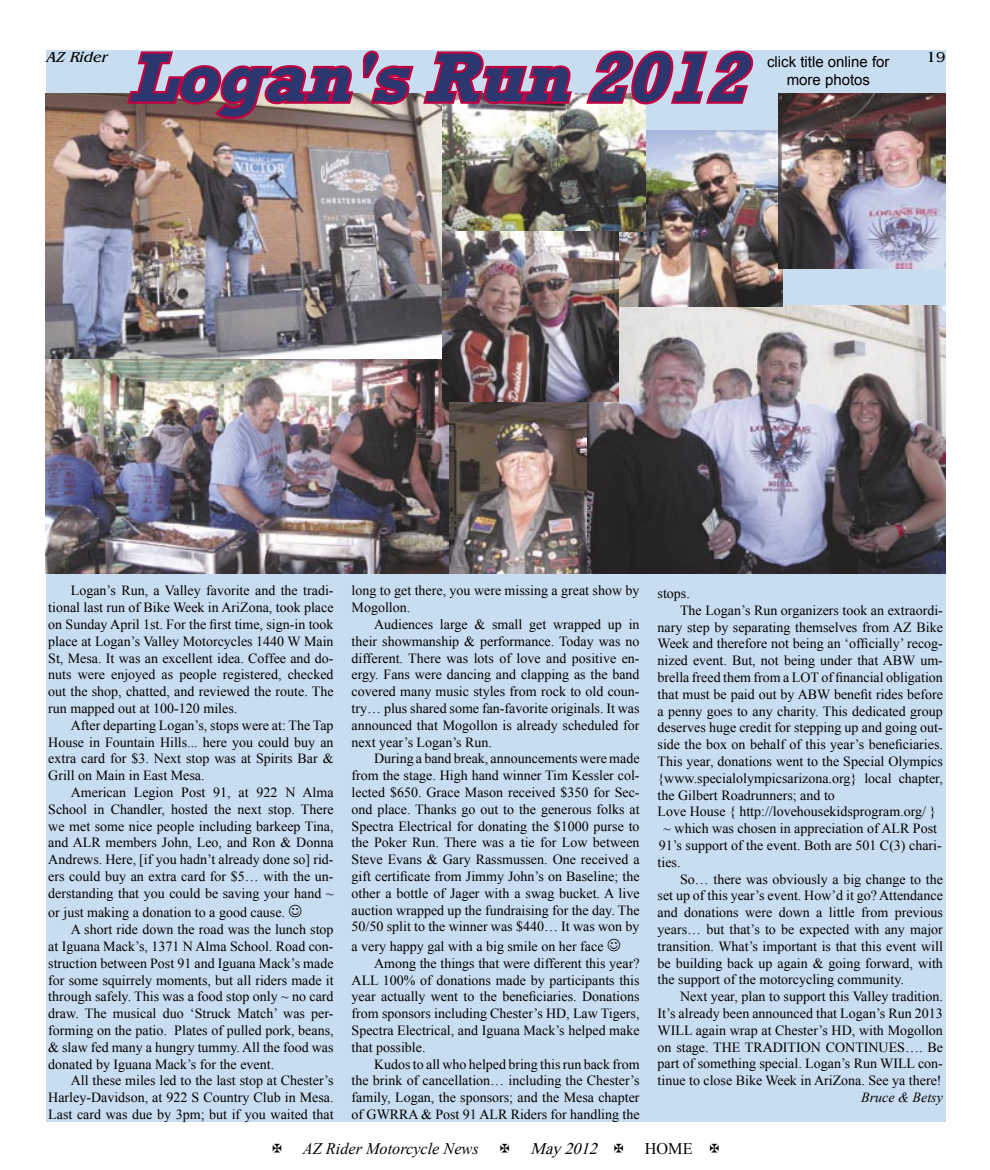
<style>
.page{position:relative;width:990px;height:1170px;background:#fff}
.page>*{position:absolute;margin:0;border:0;box-sizing:border-box;transform-origin:0 0}
.t1{font:italic 700 70px "Rockwell";color:#2b376e}
.t2{font:italic 16.25px "Times New Roman";color:#000}
.t3{font:italic 16.25px "Times New Roman";color:#000}
.t4{font:16.25px "Times New Roman";color:#000}
.t5{font:15px/18px "Arial";color:#000;text-align:center}
.t6{font:italic 15px "Benguiat";color:#000}
.t7{font:15px "Benguiat";color:#000}
.t8{font:14px/16.8px "Times New Roman";color:#000;text-align:justify}
.t9{font:italic 14px "Times New Roman";color:#000}
</style>
<div class="page">
<div style="left:46px;top:51px;width:900px;height:1071px;background:#c8ddef"></div>
<img style="left:449px;top:401px;width:143px;height:173px">
<img style="left:46px;top:93px;width:397px;height:267px">
<img style="left:588px;top:306px;width:358px;height:267px">
<img style="left:46px;top:360px;width:402px;height:214px">
<img style="left:619px;top:130px;width:163px;height:176px">
<img style="left:779px;top:93px;width:167px;height:176px">
<img style="left:443px;top:93px;width:202px;height:139px">
<img style="left:442px;top:231px;width:176px;height:170px">
<svg style="left:124px;top:50px;width:451px;height:72px"></svg>
<svg style="left:583px;top:50px;width:174px;height:57px"></svg>
<p class="t6" style="left:46px;top:49px;width:67px">AZ Rider</p>
<p class="t1" style="left:128px;top:35px;width:642px">Logan'sRun 2012</p>
<p class="t5" style="left:767px;top:53px;width:124px">click title online for more photos</p>
<p class="t7" style="left:926px;top:49px;width:21px">19</p>
<p class="t8" style="left:48px;top:582px;width:287px;text-indent:22px">Logan’s Run, a Valley favorite and the tradi&shy;tional last run of Bike Week in AriZona, took place on Sunday April 1st. For the first time, sign-in took place at Logan’s Valley Motorcycles 1440 W Main St, Mesa. It was an excellent idea. Coffee and do&shy;nuts were enjoyed as people registered, checked out the shop, chatted, and reviewed the route. The run mapped out at 100-120 miles.</p>
<p class="t8" style="left:48px;top:717px;width:287px;text-indent:22px">After departing Logan’s, stops were at: The Tap House in Fountain Hills... here you could buy an extra card for $3. Next stop was at Spirits Bar &amp; Grill on Main in East Mesa.</p>
<p class="t8" style="left:48px;top:784px;width:287px;text-indent:22px">American Legion Post 91, at 922 N Alma School in Chandler, hosted the next stop. There we met some nice people including barkeep Tina, and ALR members John, Leo, and Ron &amp; Donna Andrews. Here, [if you hadn’t already done so] rid&shy;ers could buy an extra card for $5… with the un&shy;derstanding that you could be saving your hand ~</p>
<p class="t8" style="left:48px;top:904px;width:238px">or just making a donation to a good cause.</p>
<p class="t8" style="left:48px;top:921px;width:287px;text-indent:22px">A short ride down the road was the lunch stop at Iguana Mack’s, 1371 N Alma School. Road con&shy;struction between Post 91 and Iguana Mack’s made for some squirrely moments, but all riders made it through safely. This was a food stop only ~ no card draw. The musical duo ‘Struck Match’ was per&shy;forming on the patio. Plates of pulled pork, beans, &amp; slaw fed many a hungry tummy. All the food was donated by Iguana Mack’s for the event.</p>
<p class="t8" style="left:48px;top:1072px;width:287px;text-indent:22px">All these miles led to the last stop at Chester’s Harley-Davidson, at 922 S Country Club in Mesa.<br>Last card was due by 3pm; but if you waited that</p>
<p class="t8" style="left:352px;top:582px;width:289px">long to get there, you were missing a great show by<br>Mogollon.</p>
<p class="t8" style="left:352px;top:616px;width:289px;text-indent:22px">Audiences large &amp; small get wrapped up in their showmanship &amp; performance. Today was no different. There was lots of love and positive en&shy;ergy. Fans were dancing and clapping as the band covered many music styles from rock to old coun&shy;try… plus shared some fan-favorite originals. It was announced that Mogollon is already scheduled for next year’s Logan’s Run.</p>
<p class="t8" style="left:352px;top:750px;width:290px;text-indent:22px">During a band break, announcements were made from the stage. High hand winner Tim Kessler col&shy;lected $650. Grace Mason received $350 for Sec&shy;ond place. Thanks go out to the generous folks at Spectra Electrical for donating the $1000 purse to the Poker Run. There was a tie for Low between Steve Evans &amp; Gary Rassmussen. One received a gift certificate from Jimmy John’s on Baseline; the other a bottle of Jager with a swag bucket. A live auction wrapped up the fundraising for the day. The 50/50 split to the winner was $440… It was won by</p>
<p class="t8" style="left:352px;top:938px;width:253px">a very happy gal with a big smile on her face</p>
<p class="t8" style="left:352px;top:955px;width:290px;text-indent:22px">Among the things that were different this year?<br>ALL 100% of donations made by participants this year actually went to the beneficiaries. Donations from sponsors including Chester’s HD, Law Tigers, Spectra Electrical, and Iguana Mack’s helped make that possible.</p>
<p class="t8" style="left:352px;top:1055px;width:290px;text-indent:22px">Kudos to all who helped bring this run back from the brink of cancellation… including the Chester’s family, Logan, the sponsors; and the Mesa chapter of GWRRA &amp; Post 91 ALR Riders for handling the</p>
<p class="t8" style="left:658px;top:585px;width:34px">stops.</p>
<p class="t8" style="left:658px;top:602px;width:287px;text-indent:22px">The Logan’s Run organizers took an extraordi&shy;nary step by separating themselves from AZ Bike Week and therefore not being an ‘officially’ recog&shy;nized event. But, not being under that ABW um&shy;brella freed them from a LOT of financial obligation that must be paid out by ABW benefit rides before a penny goes to any charity. This dedicated group deserves huge credit for stepping up and going out&shy;side the box on behalf of this year’s beneficiaries.<br>This year, donations went to the Special Olympics {www.specialolympicsarizona.org} local chapter, the Gilbert Roadrunners; and to</p>
<p class="t8" style="left:658px;top:803px;width:280px">Love House { http://lovehousekidsprogram.org/ }</p>
<p class="t8" style="left:658px;top:820px;width:286px;text-align:left;text-indent:6px">~ which was chosen in appreciation of ALR Post<br>91’s support of the event. Both are 501 C(3) chari&shy;ties.</p>
<p class="t8" style="left:658px;top:870px;width:287px;text-indent:22px">So… there was obviously a big change to the set up of this year’s event. How’d it go? Attendance and donations were down a little from previous years… but that’s to be expected with any major transition. What’s important is that this event will be building back up again &amp; going forward, with the support of the motorcycling community.</p>
<p class="t8" style="left:658px;top:988px;width:287px;text-indent:22px">Next year, plan to support this Valley tradition.<br>It’s already been announced that Logan’s Run 2013<br>WILL again wrap at Chester’s HD, with Mogollon on stage. THE TRADITION CONTINUES…. Be part of something special. Logan’s Run WILL con&shy;tinue to close Bike Week in AriZona. See ya there!</p>
<p class="t9" style="left:861px;top:1088px;width:83px">Bruce &amp; Betsy</p>
<p class="t2" style="left:303px;top:1138px;width:177px">AZ Rider Motorcycle News</p>
<p class="t3" style="left:531px;top:1138px;width:74px">May2012</p>
<p class="t4" style="left:645px;top:1138px;width:49px">HOME</p>
</div>
